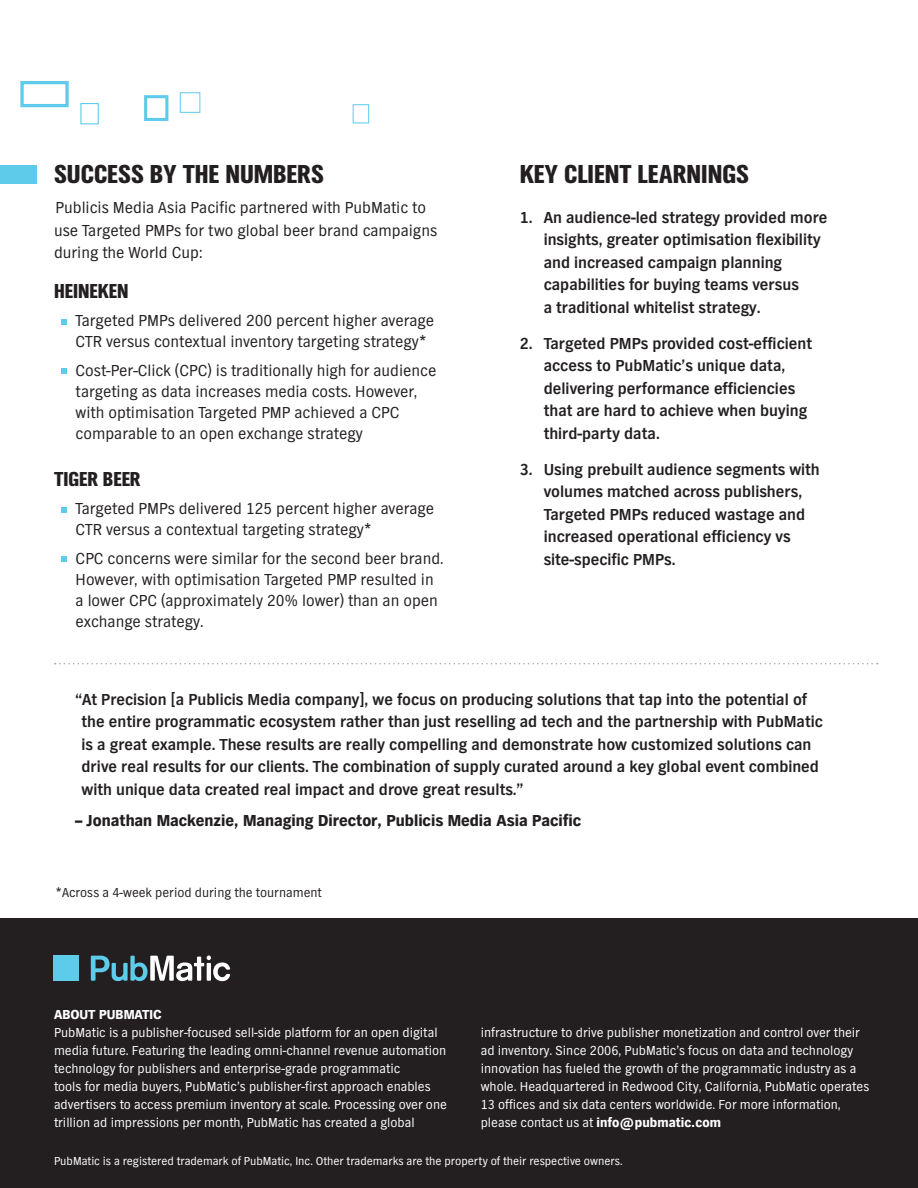
<style>
.page{position:relative;width:918px;height:1188px;background:#fff}
.page>*{position:absolute;margin:0;border:0;box-sizing:border-box;transform-origin:0 0}
.t1{font:27px "TV Nord EF Black Con";color:#231f20}
.t2{font:21px "TV Nord EF Black Con";color:#231f20}
.t3{font:700 16.5px/22.5px "TV Nord EF";color:#231f20}
.t4{font:16.5px/21px "TV Nord EF";color:#231f20}
.t5{font:900 16.5px "TV Nord EF";color:#231f20}
.t6{font:13.5px/18px "TV Nord EF";color:#fff}
.t7{font:13.5px "TV Nord EF";color:#231f20}
.t8{font:900 13.5px "TV Nord EF";color:#fff}
.t9{font:12px "TV Nord EF";color:#fff}
.s1{font-weight:900}
</style>
<div class="page">
<div style="left:0;top:165px;width:37px;height:19px;background:#5dcbe9"></div>
<svg style="left:55px;top:663px;width:823px;height:1px"></svg>
<div style="left:0;top:918px;width:918px;height:270px;background:#231f20"></div>
<svg style="left:91px;top:955px;width:139px;height:26px"></svg>
<div style="left:53px;top:956px;width:25px;height:25px;background:#5dcbe9"></div>
<div style="left:20px;top:81px;width:49px;height:26px;border:3px solid #5dcbe9"></div>
<div style="left:180px;top:92px;width:20px;height:21px;border:1px solid #5dcbe9"></div>
<div style="left:144px;top:95px;width:24px;height:26px;border:3px solid #5dcbe9"></div>
<div style="left:353px;top:104px;width:16px;height:19px;border:1px solid #5dcbe9"></div>
<div style="left:80px;top:103px;width:19px;height:21px;border:1px solid #5dcbe9"></div>
<svg style="left:62px;top:319px;width:5px;height:6px"></svg>
<svg style="left:62px;top:368px;width:5px;height:5px"></svg>
<svg style="left:62px;top:508px;width:5px;height:5px"></svg>
<svg style="left:62px;top:557px;width:5px;height:5px"></svg>
<p class="t1" style="left:54px;top:159px;width:271px">SUCCESS BY THE NUMBERS</p>
<p class="t4" style="left:54px;top:196px;width:385px;line-height:22.5px">Publicis Media Asia Pacific partnered with PubMatic to use Targeted PMPs for two global beer brand campaigns during the World Cup:</p>
<p class="t2" style="left:54px;top:280px;width:76px">HEINEKEN</p>
<p class="t4" style="left:76px;top:310px;width:360px">Targeted PMPs delivered 200 percent higher average<br>CTR versus contextual inventory targeting strategy*</p>
<p class="t4" style="left:76px;top:360px;width:362px">Cost-Per-Click (CPC) is traditionally high for audience targeting as data increases media costs. However, with optimisation Targeted PMP achieved a CPC comparable to an open exchange strategy</p>
<p class="t2" style="left:54px;top:467px;width:88px">TIGER BEER</p>
<p class="t4" style="left:76px;top:498px;width:360px">Targeted PMPs delivered 125 percent higher average<br>CTR versus a contextual targeting strategy*</p>
<p class="t4" style="left:76px;top:548px;width:370px">CPC concerns were similar for the second beer brand.<br>However, with optimisation Targeted PMP resulted in a lower CPC (approximately 20% lower) than an open exchange strategy.</p>
<p class="t1" style="left:520px;top:159px;width:231px">KEY CLIENT LEARNINGS</p>
<p class="t3" style="left:544px;top:206px;width:285px;text-indent:-24px">1. An audience-led strategy provided more insights, greater optimisation flexibility and increased campaign planning capabilities for buying teams versus<br>a traditional whitelist strategy.</p>
<p class="t3" style="left:544px;top:332px;width:270px;text-indent:-24px">2. Targeted PMPs provided cost-efficient access to PubMatic’s unique data, delivering performance efficiencies that are hard to achieve when buying third-party data.</p>
<p class="t3" style="left:544px;top:458px;width:278px;text-indent:-24px">3. Using prebuilt audience segments with volumes matched across publishers, Targeted PMPs reduced wastage and increased operational efficiency vs site-specific PMPs.</p>
<p class="t3" style="left:82px;top:688px;width:743px;text-indent:-7px">“At Precision [a Publicis Media company], we focus on producing solutions that tap into the potential of the entire programmatic ecosystem rather than just reselling ad tech and the partnership with PubMatic is a great example. These results are really compelling and demonstrate how customized solutions can drive real results for our clients. The combination of supply curated around a key global event combined with unique data created real impact and drove great results.”</p>
<p class="t5" style="left:75px;top:811px;width:508px">– Jonathan Mackenzie, Managing Director, Publicis Media Asia Pacific</p>
<p class="t7" style="left:56px;top:885px;width:268px">*Across a 4-week period during the tournament</p>
<p class="t8" style="left:54px;top:1007px;width:109px">ABOUT PUBMATIC</p>
<p class="t6" style="left:54px;top:1024px;width:394px">PubMatic is a publisher-focused sell-side platform for an open digital media future. Featuring the leading omni-channel revenue automation technology for publishers and enterprise-grade programmatic<br>tools for media buyers, PubMatic’s publisher-first approach enables advertisers to access premium inventory at scale. Processing over one trillion ad impressions per month, PubMatic has created a global</p>
<p class="t6" style="left:481px;top:1024px;width:381px">infrastructure to drive publisher monetization and control over their</p>
<p class="t6" style="left:481px;top:1042px;width:390px">ad inventory. Since 2006, PubMatic’s focus on data and technology innovation has fueled the growth of the programmatic industry as a whole. Headquartered in Redwood City, California, PubMatic operates 13 offices and six data centers worldwide. For more information, please contact us at <span class="s1">info@pubmatic.com</span></p>
<p class="t9" style="left:54px;top:1154px;width:570px">PubMatic is a registered trademark of PubMatic, Inc. Other trademarks are the property of their respective owners.</p>
</div>
